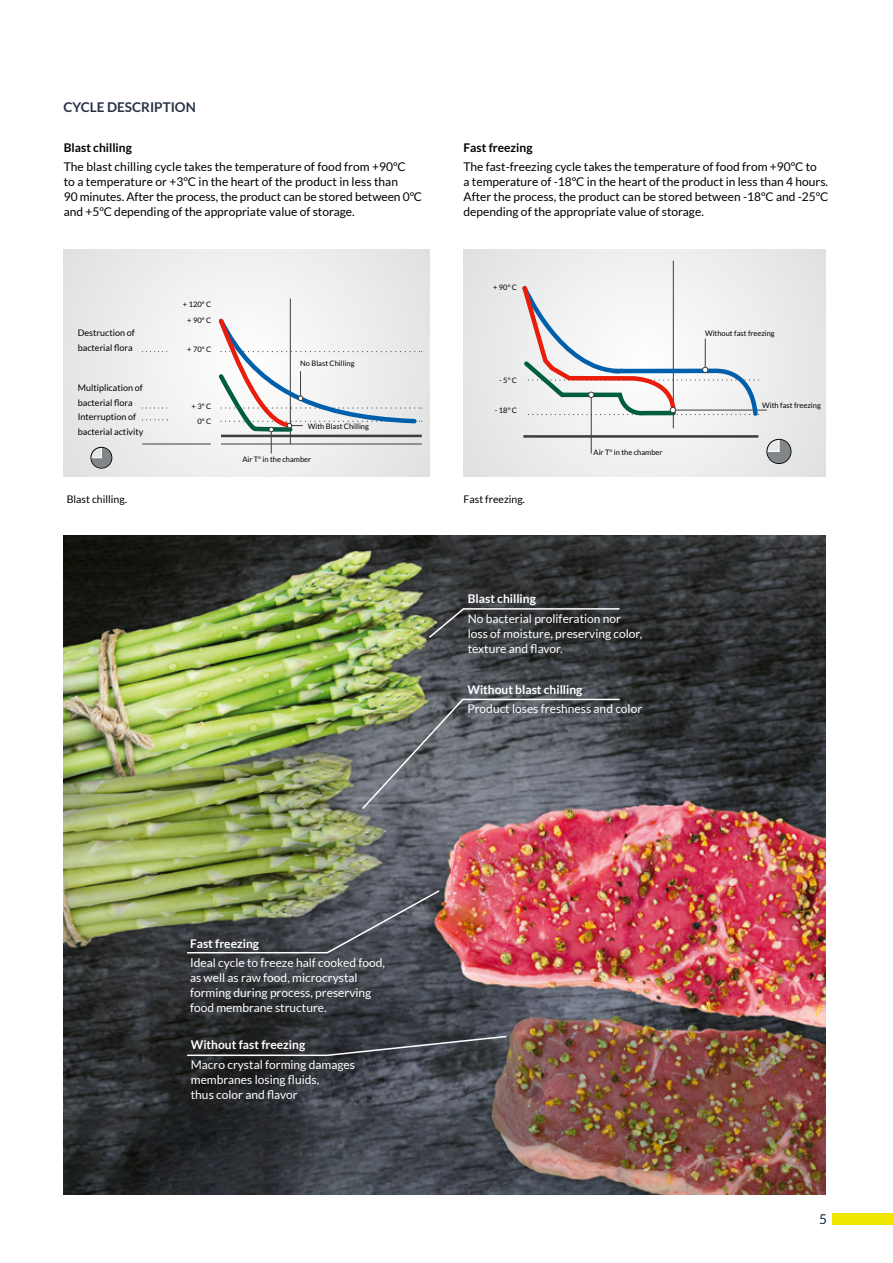
<style>
.page{position:relative;width:893px;height:1263px;background:#fff}
.page>*{position:absolute;margin:0;border:0;box-sizing:border-box;transform-origin:0 0}
.t1{font:700 13.5px "Lato";color:#273344}
.t2{font:13.5px "Lato";color:#002a42}
.t3{font:12px/15px "Lato";color:#000}
.t4{font:12px/15px "Lato";color:#fff}
.t5{font:700 12px "Lato";color:#fff}
.t6{font:700 12px "Lato";color:#000}
.t7{font:10.5px "Lato";color:#000}
.t8{font:9px/15px "Lato";color:#000}
.t9{font:7.5px/14.5px "Lato";color:#000;text-align:right}
</style>
<div class="page">
<div style="left:832px;top:1213px;width:61px;height:11px;background:#f0e700"></div>
<div style="left:463px;top:249px;width:363px;height:227px;background:#e9eaea"></div>
<div style="left:64px;top:249px;width:365px;height:227px;background:#eceded"></div>
<svg style="left:142px;top:407px;width:26px;height:2px"></svg>
<svg style="left:142px;top:419px;width:26px;height:1px"></svg>
<hr style="left:290px;top:298px;width:1px;height:146px;background:#3c3f3b">
<hr style="left:142px;top:444px;width:69px;height:1px;background:#3c3f3b">
<svg style="left:215px;top:315px;width:208px;height:139px"></svg>
<svg style="left:91px;top:447px;width:21px;height:21px"></svg>
<div style="left:91px;top:447px;width:21px;height:21px;border:1px solid #000;border-radius:50%"></div>
<img style="left:64px;top:535px;width:762px;height:660px">
<hr style="left:523px;top:435px;width:235px;height:3px;background:#3c3f3b">
<hr style="left:673px;top:261px;width:1px;height:167px;background:#3c3f3b">
<hr style="left:591px;top:397px;width:1px;height:57px;background:#3c3f3b">
<hr style="left:675px;top:410px;width:92px;height:1px;background:#3c3f3b">
<svg style="left:767px;top:439px;width:24px;height:25px"></svg>
<div style="left:767px;top:439px;width:24px;height:25px;border:1px solid #000;border-radius:50%"></div>
<svg style="left:522px;top:283px;width:238px;height:135px"></svg>
<svg style="left:427px;top:607px;width:194px;height:32px;background:#3e4041"></svg>
<svg style="left:360px;top:698px;width:261px;height:113px;background:#6b7074"></svg>
<img style="left:186px;top:889px;width:255px;height:65px">
<svg style="left:186px;top:1035px;width:322px;height:22px;background:#3e4145"></svg>
<p class="t1" style="left:63px;top:99px;width:134px">CYCLE DESCRIPTION</p>
<p class="t6" style="left:64px;top:140px;width:70px">Blast chilling</p>
<p class="t3" style="left:64px;top:159px;width:360px">The blast chilling cycle takes the temperature of food from +90ºC<br>to a temperature or +3ºC in the heart of the product in less than<br>90 minutes. After the process, the product can be stored between 0ºC and +5ºC depending of the appropriate value of storage.</p>
<p class="t8" style="left:78px;top:325px;width:59px">Destruction of bacterial flora</p>
<p class="t8" style="left:78px;top:380px;width:67px">Multiplication of bacterial flora</p>
<p class="t8" style="left:78px;top:409px;width:67px">Interruption of bacterial activity</p>
<p class="t7" style="left:67px;top:494px;width:62px">Blast chilling.</p>
<p class="t9" style="left:183px;top:297px;width:30px">+ 120º C</p>
<p class="t9" style="left:187px;top:342px;width:25px">+ 70º C</p>
<p class="t9" style="left:187px;top:313px;width:25px">+ 90º C</p>
<p class="t9" style="left:192px;top:399px;width:21px">+ 3º C<br>0º C</p>
<p class="t9" style="left:300px;top:356px;width:56px">No Blast Chilling</p>
<p class="t9" style="left:308px;top:419px;width:63px">With Blast Chilling</p>
<p class="t9" style="left:242px;top:452px;width:70px">Air Tº in the chamber</p>
<p class="t6" style="left:463px;top:140px;width:71px">Fast freezing</p>
<p class="t3" style="left:463px;top:159px;width:366px">The fast-freezing cycle takes the temperature of food from +90ºC to<br>a temperature of -18ºC in the heart of the product in less than 4 hours.<br>After the process, the product can be stored between -18ºC and -25ºC depending of the appropriate value of storage.</p>
<p class="t9" style="left:493px;top:280px;width:25px">+ 90º C</p>
<p class="t9" style="left:499px;top:372px;width:19px">- 5º C</p>
<p class="t9" style="left:495px;top:403px;width:24px">- 18º C</p>
<p class="t7" style="left:463px;top:494px;width:63px">Fast freezing.</p>
<p class="t9" style="left:594px;top:445px;width:70px">Air Tº in the chamber</p>
<p class="t5" style="left:468px;top:592px;width:70px">Blast chilling</p>
<p class="t4" style="left:468px;top:611px;width:176px">No bacterial proliferation nor loss of moisture, preserving color, texture and flavor.</p>
<p class="t5" style="left:467px;top:682px;width:116px">Without blast chilling</p>
<p class="t4" style="left:467px;top:701px;width:176px">Product loses freshness and color</p>
<p class="t9" style="left:705px;top:326px;width:71px">Without fast freezing</p>
<p class="t9" style="left:762px;top:398px;width:60px">With fast freezing</p>
<p class="t5" style="left:190px;top:936px;width:71px">Fast freezing</p>
<p class="t4" style="left:190px;top:955px;width:197px">Ideal cycle to freeze half cooked food, as well as raw food, microcrystal forming during process, preserving food membrane structure.</p>
<p class="t5" style="left:191px;top:1038px;width:116px">Without fast freezing</p>
<p class="t4" style="left:191px;top:1056px;width:166px">Macro crystal forming damages membranes losing fluids,<br>thus color and flavor</p>
<p class="t2" style="left:819px;top:1212px;width:9px">5</p>
</div>
